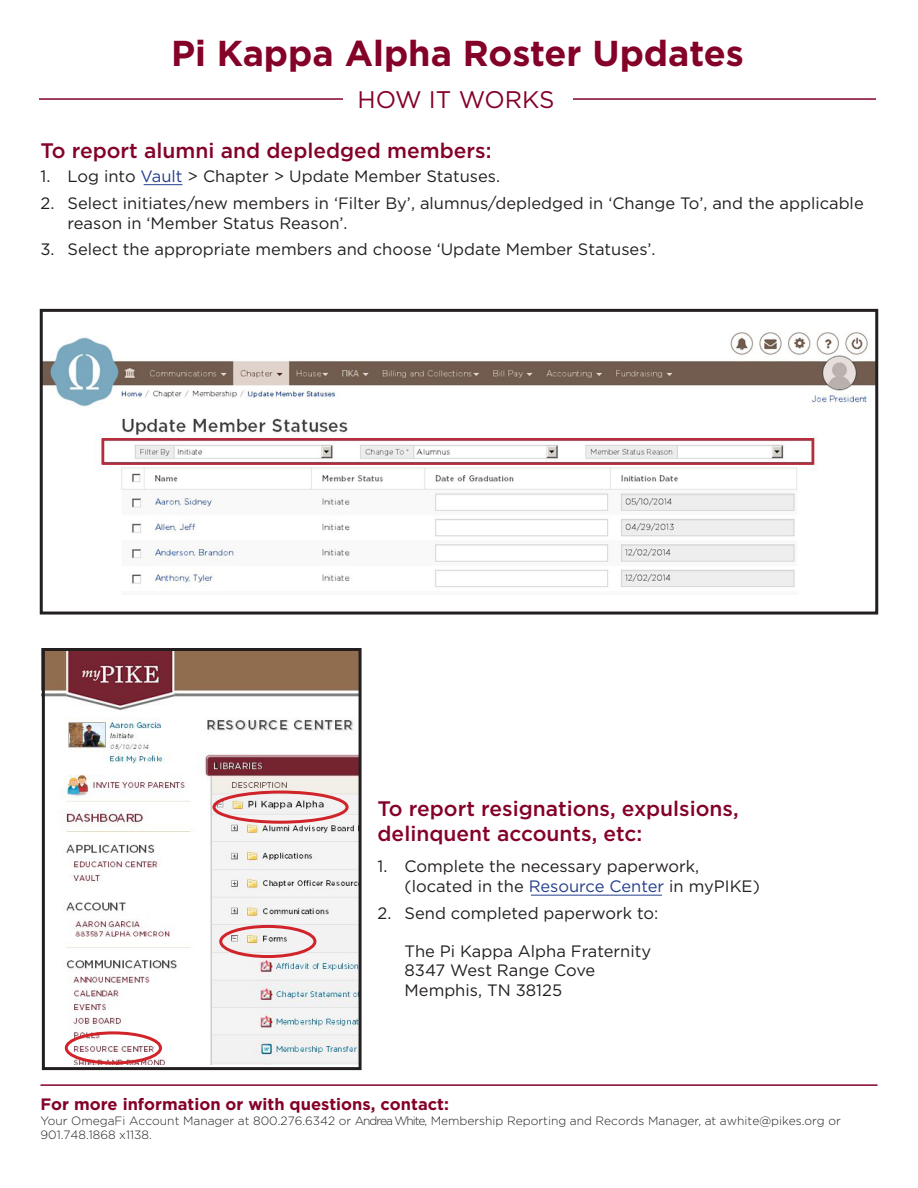
<style>
.page{position:relative;width:918px;height:1188px;background:#fff}
.page>*{position:absolute;margin:0;border:0;box-sizing:border-box;transform-origin:0 0}
.t1{font:700 36px "Gotham";color:#840128}
.Body_Copy{font:24px "Gotham";color:#840128}
.Body_Copy-2{font:500 21px/25.2px "Gotham";color:#840128}
.Body_Copy_Numbered{font:16.5px/19.8px "Gotham";color:#231f20}
.Body_Copy-3{font:700 16.5px "Gotham";color:#840128}
.Body_Copy-4{font:300 12px/14.4px "Gotham";color:#231f20}
.s1{color:#253f8e}
</style>
<div class="page">
<hr style="left:40px;top:1084px;width:838px;height:2px;background:#840128">
<img style="left:44px;top:332px;width:830px;height:255px">
<div style="left:40px;top:309px;width:838px;height:306px;border:3px solid #231f20"></div>
<img style="left:46px;top:652px;width:312px;height:413px">
<div style="left:42px;top:648px;width:320px;height:422px;border:3px solid #231f20"></div>
<div style="left:65px;top:1031px;width:97px;height:34px;border:3px solid #d1232a;border-radius:50%"></div>
<div style="left:213px;top:791px;width:136px;height:33px;border:3px solid #d1232a;border-radius:50%"></div>
<div style="left:219px;top:925px;width:97px;height:33px;border:3px solid #d1232a;border-radius:50%"></div>
<hr style="left:39px;top:98px;width:837px;height:2px;background:#840128">
<div style="left:343px;top:92px;width:229px;height:10px;background:#fff"></div>
<hr style="left:144px;top:184px;width:39px;height:1px;background:#253f8e">
<hr style="left:531px;top:895px;width:131px;height:1px;background:#253f8e">
<p class="t1" style="left:171px;top:32px;width:574px">Pi Kappa Alpha Roster Updates</p>
<p class="Body_Copy" style="left:357px;top:86px;width:199px">HOW IT WORKS</p>
<p class="Body_Copy-2" style="left:40px;top:137px;width:453px">To report alumni and depledged members:</p>
<p class="Body_Copy_Numbered" style="left:40px;top:166px;width:461px">1. Log into <span class="s1">Vault</span> &gt; Chapter &gt; Update Member Statuses.</p>
<p class="Body_Copy_Numbered" style="left:68px;top:193px;width:798px;text-indent:-27px">2. Select initiates/new members in ‘Filter By’, alumnus/depledged in ‘Change To’, and the applicable reason in ‘Member Status Reason’.</p>
<p class="Body_Copy_Numbered" style="left:40px;top:239px;width:617px">3. Select the appropriate members and choose ‘Update Member Statuses’.</p>
<p class="Body_Copy-2" style="left:378px;top:795px;width:363px">To report resignations, expulsions, delinquent accounts, etc:</p>
<p class="Body_Copy_Numbered" style="left:405px;top:856px;width:357px;text-indent:-27px">1. Complete the necessary paperwork, (located in the <span class="s1">Resource Center</span> in myPIKE)</p>
<p class="Body_Copy_Numbered" style="left:378px;top:903px;width:282px">2. Send completed paperwork to:</p>
<p class="Body_Copy_Numbered" style="left:405px;top:941px;width:248px">The Pi Kappa Alpha Fraternity<br>8347 West Range Cove<br>Memphis, TN 38125</p>
<p class="Body_Copy-3" style="left:40px;top:1094px;width:410px">For more information or with questions, contact:</p>
<p class="Body_Copy-4" style="left:40px;top:1113px;width:802px">Your OmegaFi Account Manager at 800.276.6342 or Andrea White, Membership Reporting and Records Manager, at awhite@pikes.org or<br>901.748.1868 x1138.</p>
</div>
